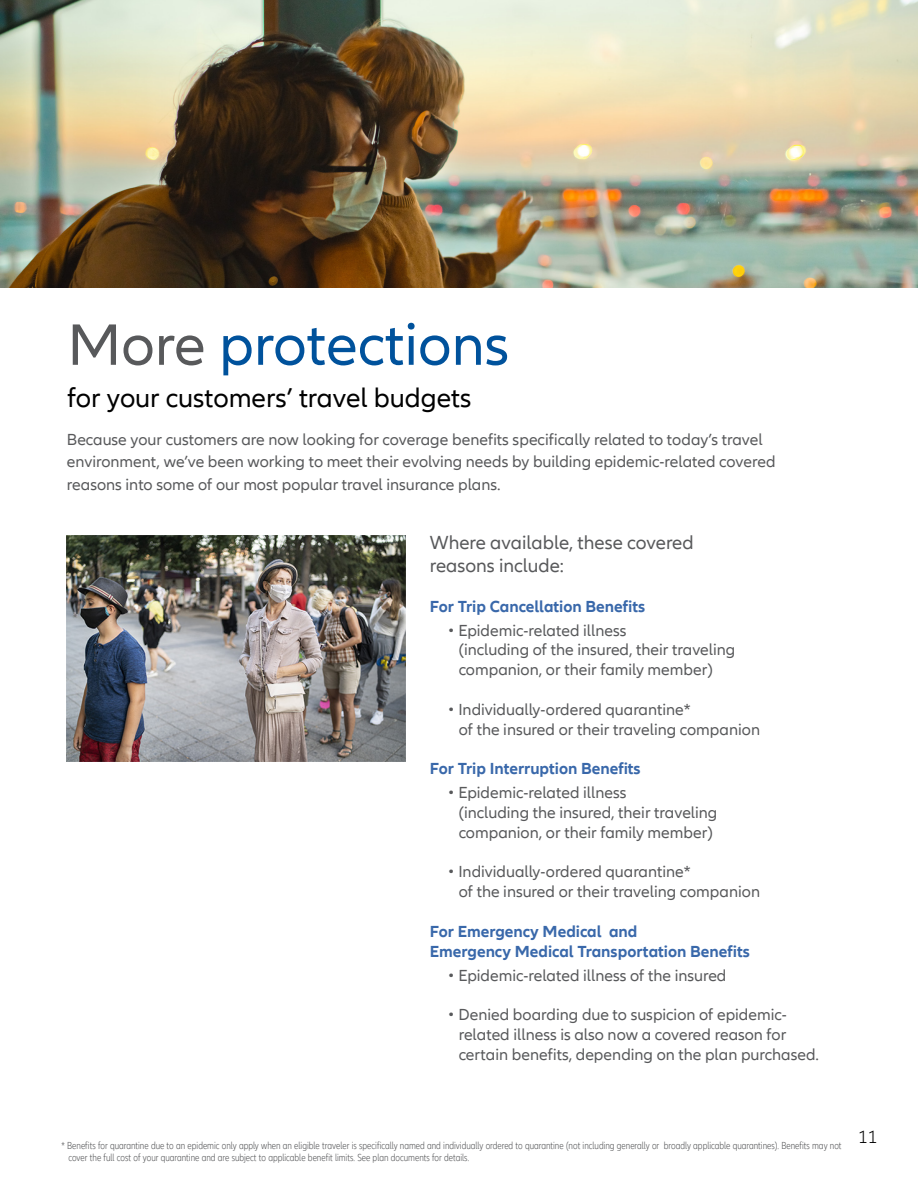
<style>
.page{position:relative;width:918px;height:1188px;background:#fff}
.page>*{position:absolute;margin:0;border:0;box-sizing:border-box;transform-origin:0 0}
.t1{font:60.45px "Allianz Neo";color:#00529c}
.t2{font:27.75px "Allianz Neo";color:#000}
.t3{font:19.5px/23.4px "Allianz Neo";color:#58595b}
.t4{font:300 18px "Allianz Neo";color:#000}
.t5{font:16.5px/19.8px "Allianz Neo";color:#58595b}
.t6{font:700 16.5px/19.8px "Allianz Neo";color:#3968aa}
.t7{font:300 condensed 10.5px/12.6px "Allianz Neo";color:#58595b}
.s1{color:#58595b}
</style>
<div class="page">
<img style="left:0;top:0;width:918px;height:288px">
<img style="left:67px;top:536px;width:338px;height:226px">
<h1 class="t1" style="left:68px;top:310px;width:443px"><span class="s1">More</span> protections</h1>
<h2 class="t2" style="left:68px;top:382px;width:405px">for your customers’ travel budgets</h2>
<p class="t5" style="left:67px;top:428px;width:710px;line-height:22.5px">Because your customers are now looking for coverage benefits specifically related to today’s travel environment, we’ve been working to meet their evolving needs by building epidemic-related covered reasons into some of our most popular travel insurance plans.</p>
<p class="t3" style="left:430px;top:531px;width:265px">Where available, these covered reasons include:</p>
<p class="t6" style="left:430px;top:597px;width:217px">For Trip Cancellation Benefits</p>
<p class="t5" style="left:459px;top:621px;width:278px;text-indent:-11px">• Epidemic-related illness<br>(including of the insured, their traveling companion, or their family member)</p>
<p class="t5" style="left:459px;top:700px;width:303px;text-indent:-11px">• Individually-ordered quarantine*<br>of the insured or their traveling companion</p>
<p class="t6" style="left:430px;top:759px;width:212px">For Trip Interruption Benefits</p>
<p class="t5" style="left:459px;top:783px;width:260px;text-indent:-11px">• Epidemic-related illness<br>(including the insured, their traveling companion, or their family member)</p>
<p class="t5" style="left:459px;top:862px;width:303px;text-indent:-11px">• Individually-ordered quarantine*<br>of the insured or their traveling companion</p>
<p class="t6" style="left:430px;top:922px;width:321px">For Emergency Medical and<br>Emergency Medical Transportation Benefits</p>
<p class="t5" style="left:448px;top:966px;width:280px">• Epidemic-related illness of the insured</p>
<p class="t5" style="left:459px;top:1005px;width:362px;text-indent:-11px">• Denied boarding due to suspicion of epidemic&shy;related illness is also now a covered reason for certain benefits, depending on the plan purchased.</p>
<p class="t7" style="left:68px;top:1139px;width:775px;text-indent:-7px">* Benefits for quarantine due to an epidemic only apply when an eligible traveler is specifically named and individually ordered to quarantine (not including generally or broadly applicable quarantines). Benefits may not cover the full cost of your quarantine and are subject to applicable benefit limits. See plan documents for details.</p>
<p class="t4" style="left:858px;top:1127px;width:21px">11</p>
</div>
